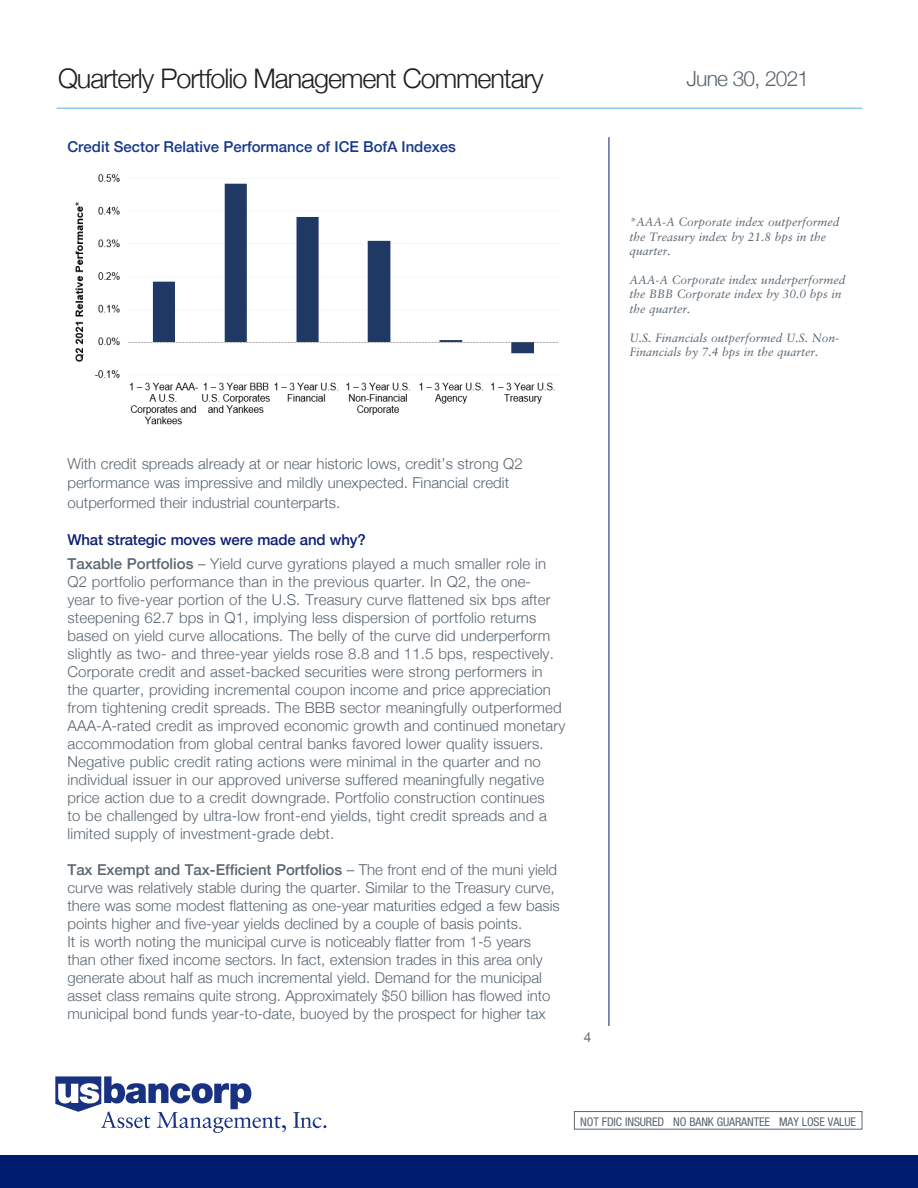
<style>
.page{position:relative;width:918px;height:1188px;background:#fff}
.page>*{position:absolute;margin:0;border:0;box-sizing:border-box;transform-origin:0 0}
.t1{font:300 27px "Helvetica Neue";letter-spacing:-.04em;color:#231f20}
.t2{font:300 21px "Helvetica Neue";letter-spacing:-.04em;color:#5a6670}
.t3{font:300 15px/18px "Helvetica Neue";letter-spacing:.01em;color:#5a6670}
.t4{font:500 15px "Helvetica Neue";color:#153889}
.t5{font:500 15px "Helvetica Neue";letter-spacing:-.01em;color:#0c2074}
.t6{font:13.5px "Helvetica Neue";color:#5a6670}
.t7{font:italic 12px/14.4px "Sabon LT Std";color:#5a6670}
.t8{font:condensed 12px "Helvetica Neue";letter-spacing:-.01em;color:#5a6670}
.s1{font-weight:500}
</style>
<div class="page">
<div style="left:574px;top:1111px;width:288px;height:19px;border:1px solid #5a6670"></div>
<svg style="left:55px;top:1076px;width:231px;height:57px"></svg>
<svg style="left:293px;top:1112px;width:33px;height:16px"></svg>
<div style="left:0;top:1155px;width:918px;height:33px;background:#001c70"></div>
<hr style="left:57px;top:107px;width:805px;height:2px;background:#53b3e8">
<img style="left:75px;top:174px;width:484px;height:251px">
<hr style="left:609px;top:137px;width:1px;height:889px;background:#001c70">
<p class="t1" style="left:58px;top:61px;width:487px">Quarterly Portfolio Management Commentary</p>
<p class="t4" style="left:68px;top:134px;width:390px">Credit Sector Relative Performance of ICE BofA Indexes</p>
<p class="t2" style="left:687px;top:66px;width:124px">June 30, 2021</p>
<p class="t7" style="left:630px;top:215px;width:211px">*AAA-A Corporate index outperformed the Treasury index by 21.8 bps in the quarter.</p>
<p class="t7" style="left:630px;top:273px;width:217px">AAA-A Corporate index underperformed the BBB Corporate index by 30.0 bps in the quarter.</p>
<p class="t7" style="left:630px;top:330px;width:211px">U.S. Financials outperformed U.S. Non-<br>Financials by 7.4 bps in the quarter.</p>
<p class="t3" style="left:68px;top:453px;width:457px;line-height:19.5px">With credit spreads already at or near historic lows, credit’s strong Q2 performance was impressive and mildly unexpected. Financial credit outperformed their industrial counterparts.</p>
<p class="t5" style="left:68px;top:528px;width:300px">What strategic moves were made and why?</p>
<p class="t3" style="left:68px;top:554px;width:499px"><span class="s1">Taxable Portfolios</span> – Yield curve gyrations played a much smaller role in Q2 portfolio performance than in the previous quarter. In Q2, the one-<br>year to five-year portion of the U.S. Treasury curve flattened six bps after steepening 62.7 bps in Q1, implying less dispersion of portfolio returns based on yield curve allocations. The belly of the curve did underperform slightly as two- and three-year yields rose 8.8 and 11.5 bps, respectively.<br>Corporate credit and asset-backed securities were strong performers in the quarter, providing incremental coupon income and price appreciation from tightening credit spreads. The BBB sector meaningfully outperformed AAA-A-rated credit as improved economic growth and continued monetary accommodation from global central banks favored lower quality issuers.<br>Negative public credit rating actions were minimal in the quarter and no individual issuer in our approved universe suffered meaningfully negative price action due to a credit downgrade. Portfolio construction continues<br>to be challenged by ultra-low front-end yields, tight credit spreads and a limited supply of investment-grade debt.</p>
<p class="t3" style="left:68px;top:860px;width:494px"><span class="s1">Tax Exempt and Tax-Efficient Portfolios</span> – The front end of the muni yield curve was relatively stable during the quarter. Similar to the Treasury curve, there was some modest flattening as one-year maturities edged a few basis points higher and five-year yields declined by a couple of basis points.<br>It is worth noting the municipal curve is noticeably flatter from 1-5 years than other fixed income sectors. In fact, extension trades in this area only generate about half as much incremental yield. Demand for the municipal asset class remains quite strong. Approximately $50 billion has flowed into municipal bond funds year-to-date, buoyed by the prospect for higher tax</p>
<p class="t6" style="left:584px;top:1029px;width:9px">4</p>
<p class="t8" style="left:580px;top:1114px;width:277px">NOT FDIC INSURED NO BANK GUARANTEE MAY LOSE VALUE</p>
</div>
